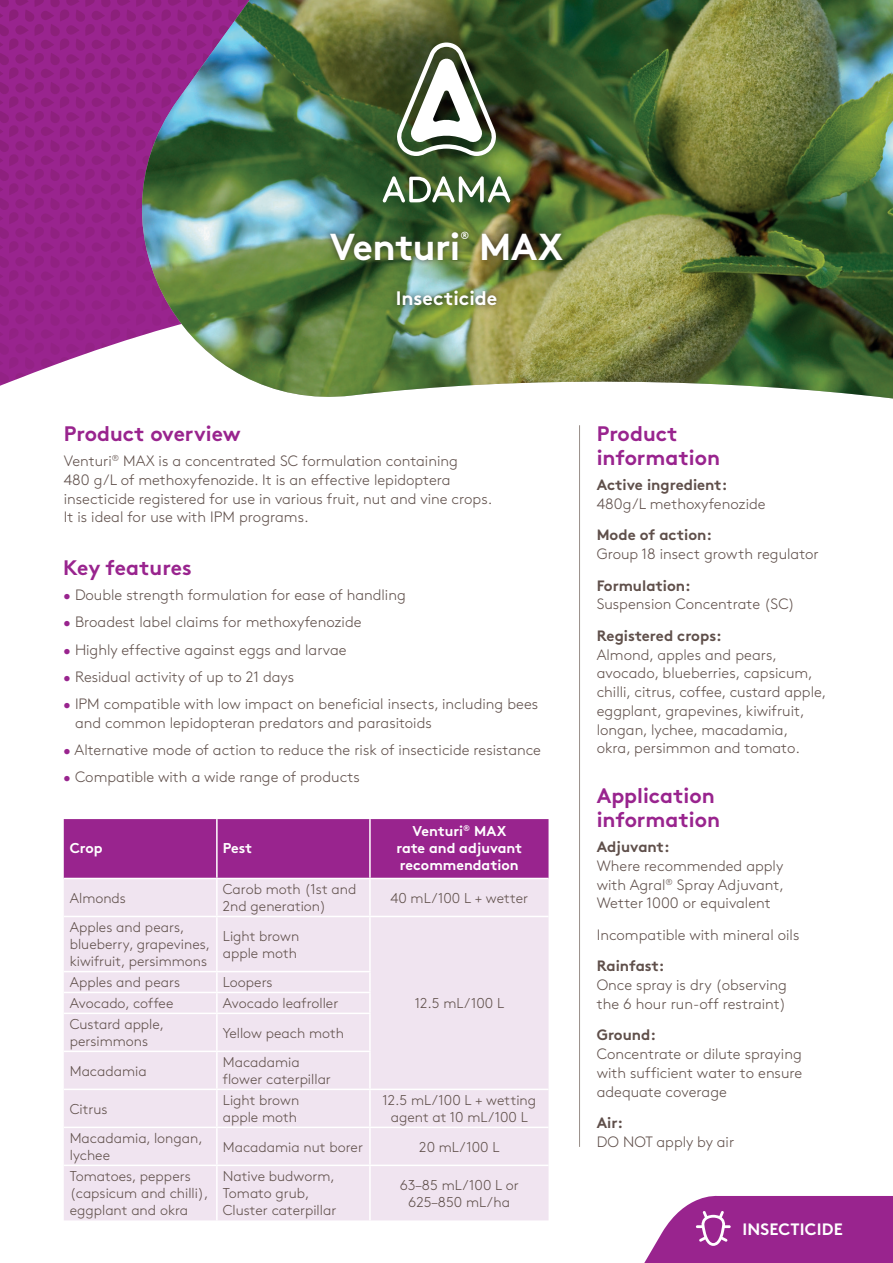
<style>
.page{position:relative;width:893px;height:1263px;background:#fff}
.page>*{position:absolute;margin:0;border:0;box-sizing:border-box;transform-origin:0 0}
.t1{font:700 37.5px "Brown Std";letter-spacing:-.02em;color:#fff}
.t2{font:700 21px/24px "Brown Std";color:#99248e}
.t3{font:700 19.5px "Brown Std";color:#fff}
.t4{font:700 16.5px "Brown Std";letter-spacing:.01em;color:#fff}
.t5{font:300 15px/18.8px "Brown Std";color:#5f4f4a}
.t6{font:700 15px "Brown Std";color:#5f4f4a}
.t7{font:300 14.25px/17.1px "Brown Std";color:#5f4f4a}
.t8{font:700 14.25px/17.1px "Brown Std";color:#fff;text-align:center}
.t9{font:700 10.5px "Brown Std";color:#fff}
.s1{color:#99248e}
</style>
<div class="page">
<svg style="left:0;top:0;width:130px;height:386px;background:#9c3090"></svg>
<img style="left:130px;top:0;width:763px;height:399px">
<div style="left:390px;top:284px;width:114px;height:28px;background:#231f20;opacity:.75"></div>
<div style="left:324px;top:225px;width:245px;height:42px;background:#231f20;opacity:.75"></div>
<svg style="left:644px;top:1195px;width:249px;height:68px;background:#a53f9c"></svg>
<svg style="left:395px;top:43px;width:103px;height:113px"></svg>
<svg style="left:383px;top:176px;width:127px;height:26px"></svg>
<hr style="left:579px;top:425px;width:1px;height:722px;background:#988d88">
<div style="left:64px;top:819px;width:485px;height:59px;background:#99248e"></div>
<div style="left:64px;top:879px;width:485px;height:341px;background:#f0e4f0"></div>
<hr style="left:216px;top:819px;width:2px;height:59px;background:#fff">
<hr style="left:369px;top:819px;width:2px;height:59px;background:#fff">
<hr style="left:216px;top:879px;width:2px;height:37px;background:#fff">
<hr style="left:369px;top:879px;width:2px;height:37px;background:#fff">
<hr style="left:64px;top:916px;width:153px;height:1px;background:#fff">
<hr style="left:217px;top:916px;width:153px;height:1px;background:#fff">
<hr style="left:216px;top:917px;width:2px;height:54px;background:#fff">
<hr style="left:370px;top:916px;width:179px;height:1px;background:#fff">
<hr style="left:369px;top:917px;width:2px;height:54px;background:#fff">
<hr style="left:64px;top:971px;width:153px;height:1px;background:#fff">
<hr style="left:217px;top:971px;width:154px;height:1px;background:#fff">
<hr style="left:216px;top:972px;width:2px;height:20px;background:#fff">
<hr style="left:369px;top:972px;width:2px;height:20px;background:#fff">
<hr style="left:64px;top:992px;width:153px;height:1px;background:#fff">
<hr style="left:217px;top:992px;width:154px;height:1px;background:#fff">
<svg style="left:216px;top:993px;width:2px;height:19px"></svg>
<svg style="left:369px;top:993px;width:2px;height:19px"></svg>
<hr style="left:64px;top:1012px;width:153px;height:2px;background:#fff">
<hr style="left:217px;top:1012px;width:154px;height:2px;background:#fff">
<hr style="left:216px;top:1014px;width:2px;height:36px;background:#fff">
<hr style="left:369px;top:1014px;width:2px;height:36px;background:#fff">
<hr style="left:64px;top:1050px;width:153px;height:2px;background:#fff">
<hr style="left:217px;top:1050px;width:154px;height:2px;background:#fff">
<hr style="left:216px;top:1052px;width:2px;height:36px;background:#fff">
<hr style="left:369px;top:1052px;width:2px;height:36px;background:#fff">
<hr style="left:64px;top:1088px;width:153px;height:2px;background:#fff">
<hr style="left:217px;top:1088px;width:153px;height:2px;background:#fff">
<hr style="left:216px;top:1090px;width:2px;height:36px;background:#fff">
<hr style="left:370px;top:1088px;width:179px;height:2px;background:#fff">
<hr style="left:369px;top:1090px;width:2px;height:36px;background:#fff">
<hr style="left:64px;top:1126px;width:153px;height:2px;background:#fff">
<hr style="left:217px;top:1126px;width:153px;height:2px;background:#fff">
<hr style="left:216px;top:1128px;width:2px;height:36px;background:#fff">
<hr style="left:370px;top:1126px;width:179px;height:2px;background:#fff">
<hr style="left:369px;top:1128px;width:2px;height:36px;background:#fff">
<hr style="left:64px;top:1164px;width:153px;height:2px;background:#fff">
<hr style="left:217px;top:1164px;width:153px;height:2px;background:#fff">
<hr style="left:216px;top:1166px;width:2px;height:54px;background:#fff">
<hr style="left:370px;top:1164px;width:179px;height:2px;background:#fff">
<hr style="left:369px;top:1166px;width:2px;height:54px;background:#fff">
<h1 class="t1" style="left:330px;top:224px;width:132px">Venturi</h1>
<p class="t9" style="left:460px;top:229px;width:10px">®</p>
<h1 class="t1" style="left:479px;top:224px;width:85px">MAX</h1>
<h3 class="t3" style="left:396px;top:287px;width:103px">Insecticide</h3>
<h2 class="t2" style="left:64px;top:421px;width:178px">Product overview</h2>
<p class="t5" style="left:64px;top:452px;width:430px">Venturi<sup>®</sup> MAX is a concentrated SC formulation containing<br>480 g/L of methoxyfenozide. It is an effective lepidoptera insecticide registered for use in various fruit, nut and vine crops.<br>It is ideal for use with IPM programs.</p>
<h2 class="t2" style="left:63px;top:555px;width:130px">Key features</h2>
<p class="t5" style="left:63px;top:586px;width:344px"><span class="s1">•</span> Double strength formulation for ease of handling</p>
<p class="t5" style="left:63px;top:613px;width:300px"><span class="s1">•</span> Broadest label claims for methoxyfenozide</p>
<p class="t5" style="left:63px;top:640px;width:285px"><span class="s1">•</span> Highly effective against eggs and larvae</p>
<p class="t5" style="left:63px;top:667px;width:233px"><span class="s1">•</span> Residual activity of up to 21 days</p>
<p class="t5" style="left:75px;top:695px;width:465px;text-indent:-12px"><span class="s1">•</span> IPM compatible with low impact on beneficial insects, including bees and common lepidopteran predators and parasitoids</p>
<p class="t5" style="left:63px;top:741px;width:479px"><span class="s1">•</span> Alternative mode of action to reduce the risk of insecticide resistance</p>
<p class="t5" style="left:63px;top:768px;width:298px"><span class="s1">•</span> Compatible with a wide range of products</p>
<p class="t8" style="left:70px;top:839px;width:34px">Crop</p>
<p class="t8" style="left:223px;top:839px;width:31px">Pest</p>
<p class="t8" style="left:396px;top:822px;width:127px">Venturi<sup>®</sup> MAX rate and adjuvant recommendation</p>
<p class="t7" style="left:70px;top:889px;width:58px">Almonds</p>
<p class="t7" style="left:223px;top:881px;width:135px">Carob moth (1st and<br>2nd generation)</p>
<p class="t7" style="left:390px;top:889px;width:139px">40 mL/100 L + wetter</p>
<p class="t7" style="left:70px;top:919px;width:142px">Apples and pears, blueberry, grapevines, kiwifruit, persimmons</p>
<p class="t7" style="left:223px;top:927px;width:78px">Light brown apple moth</p>
<p class="t7" style="left:415px;top:995px;width:91px">12.5 mL/100 L</p>
<p class="t7" style="left:70px;top:974px;width:112px">Apples and pears</p>
<p class="t7" style="left:223px;top:974px;width:51px">Loopers</p>
<p class="t7" style="left:70px;top:995px;width:105px">Avocado, coffee</p>
<p class="t7" style="left:223px;top:995px;width:117px">Avocado leafroller</p>
<p class="t7" style="left:70px;top:1016px;width:96px">Custard apple, persimmons</p>
<p class="t7" style="left:223px;top:1024px;width:123px">Yellow peach moth</p>
<p class="t7" style="left:70px;top:1062px;width:78px">Macadamia</p>
<p class="t7" style="left:223px;top:1054px;width:110px">Macadamia flower caterpillar</p>
<p class="t7" style="left:70px;top:1100px;width:39px">Citrus</p>
<p class="t7" style="left:223px;top:1092px;width:78px">Light brown apple moth</p>
<p class="t7" style="left:382px;top:1092px;width:155px;text-align:center">12.5 mL/100 L + wetting agent at 10 mL/100 L</p>
<p class="t7" style="left:70px;top:1130px;width:134px">Macadamia, longan, lychee</p>
<p class="t7" style="left:223px;top:1138px;width:142px">Macadamia nut borer</p>
<p class="t7" style="left:419px;top:1138px;width:82px">20 mL/100 L</p>
<p class="t7" style="left:70px;top:1168px;width:140px">Tomatoes, peppers (capsicum and chilli), eggplant and okra</p>
<p class="t7" style="left:223px;top:1168px;width:115px">Native budworm,<br>Tomato grub,<br>Cluster caterpillar</p>
<p class="t7" style="left:400px;top:1176px;width:121px;text-align:center">63–85 mL/100 L or<br>625–850 mL/ha</p>
<h2 class="t2" style="left:597px;top:421px;width:125px">Product information</h2>
<p class="t6" style="left:597px;top:476px;width:132px">Active ingredient:</p>
<p class="t5" style="left:597px;top:495px;width:170px">480g/L methoxyfenozide</p>
<p class="t6" style="left:597px;top:526px;width:117px">Mode of action:</p>
<p class="t5" style="left:597px;top:545px;width:224px">Group 18 insect growth regulator</p>
<p class="t6" style="left:597px;top:576px;width:96px">Formulation:</p>
<p class="t5" style="left:597px;top:595px;width:200px">Suspension Concentrate (SC)</p>
<p class="t6" style="left:597px;top:626px;width:127px">Registered crops:</p>
<p class="t5" style="left:597px;top:645px;width:231px">Almond, apples and pears, avocado, blueberries, capsicum, chilli, citrus, coffee, custard apple, eggplant, grapevines, kiwifruit, longan, lychee, macadamia,<br>okra, persimmon and tomato.</p>
<h2 class="t2" style="left:597px;top:783px;width:125px">Application information</h2>
<p class="t6" style="left:597px;top:838px;width:74px">Adjuvant:</p>
<p class="t5" style="left:597px;top:856px;width:189px;text-align:justify">Where recommended apply with Agral<sup>®</sup> Spray Adjuvant, Wetter 1000 or equivalent</p>
<p class="t5" style="left:597px;top:925px;width:204px">Incompatible with mineral oils</p>
<p class="t6" style="left:597px;top:957px;width:69px">Rainfast:</p>
<p class="t5" style="left:597px;top:976px;width:192px">Once spray is dry (observing the 6 hour run-off restraint)</p>
<p class="t6" style="left:597px;top:1026px;width:61px">Ground:</p>
<p class="t5" style="left:597px;top:1045px;width:207px;text-align:justify">Concentrate or dilute spraying with sufficient water to ensure adequate coverage</p>
<p class="t6" style="left:597px;top:1114px;width:28px">Air:</p>
<p class="t5" style="left:597px;top:1132px;width:139px">DO NOT apply by air</p>
<p class="t4" style="left:742px;top:1219px;width:102px">INSECTICIDE</p>
</div>
